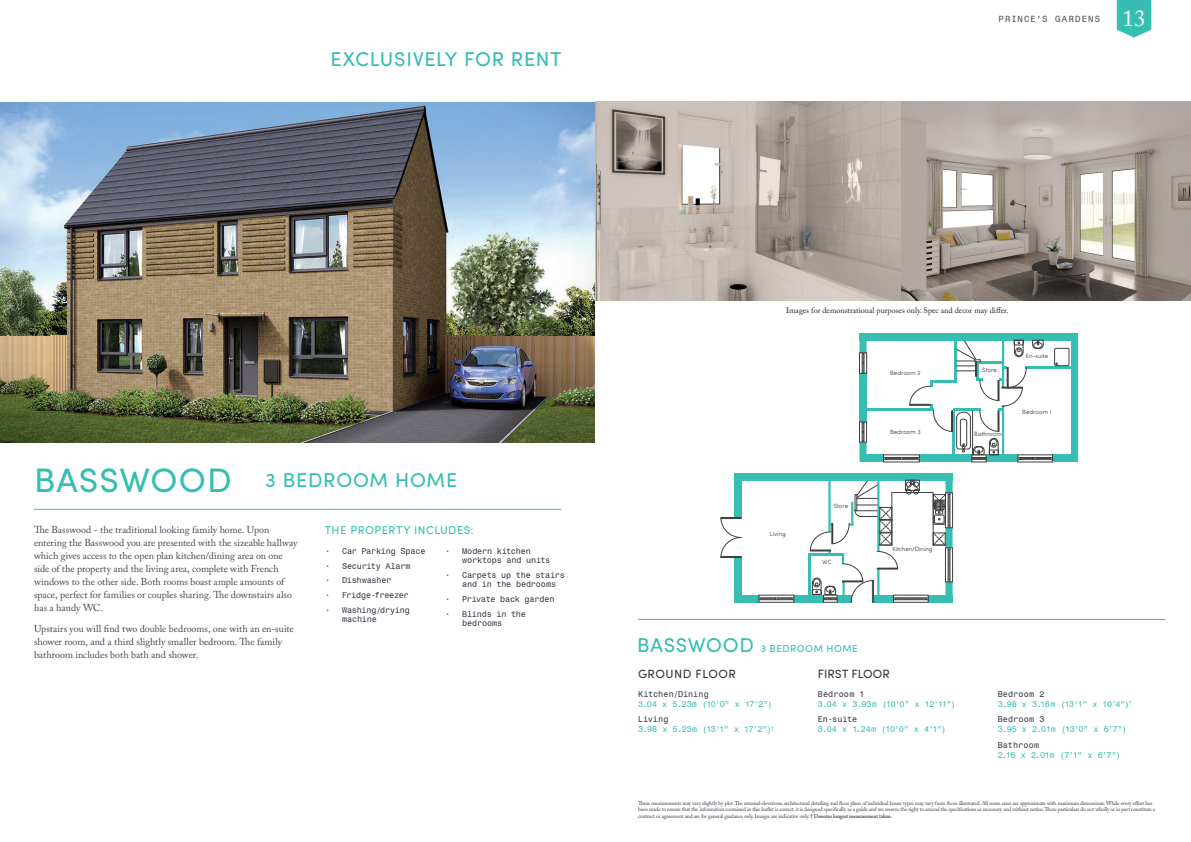
<style>
.page{position:relative;width:1191px;height:842px;background:#fff}
.page>*{position:absolute;margin:0;border:0;box-sizing:border-box;transform-origin:0 0}
.t1{font:23px "Adobe Caslon Pro";color:#fff}
.t2{font:20px "Sofia Pro";letter-spacing:.035em;color:#36beb3}
.t3{font:12px "Sofia Pro";letter-spacing:.04em;color:#323640}
.t4{font:12px "Sofia Pro";letter-spacing:.015em;color:#323640}
.t5{font:11.3px "Sofia Pro";letter-spacing:.04em;color:#36beb3}
.t6{font:10px/13px "Adobe Caslon Pro";letter-spacing:-.005em;color:#42464f}
.t7{font:10px "Sofia Pro";letter-spacing:.05em;color:#36beb3}
.t8{font:9px "Monospace 821 BT";letter-spacing:.125em;color:#4b4c4d}
.t9{font:8.5px/9.4px "Monospace 821 BT";letter-spacing:-.02em;color:#323640}
.t10{font:8.5px/10px "Monospace 821 BT";letter-spacing:-.005em;color:#36beb3}
.t11{font:8.5px "Monospace 821 BT";letter-spacing:-.03em;color:#36beb3}
.t12{font:8.5px "Monospace 821 BT";letter-spacing:.01em;color:#323640}
.t13{font:8.5px "Monospace 821 BT";letter-spacing:.02em;color:#323640}
.t14{font:8px "Adobe Caslon Pro";color:#231f20}
.t15{font:300 6.1px "Sofia Pro Soft";color:#333739}
.t16{font:5.5px/6.6px "Adobe Caslon Pro";letter-spacing:-.025em;color:#323640}
.s1{font-size:34px}
.s2{font-size:20px}
.s3{color:#323640}
.s4{font-weight:600}
</style>
<div class="page">
<svg style="left:1116px;top:0;width:35px;height:38px"></svg>
<img style="left:0;top:102px;width:595px;height:340px">
<hr style="left:34px;top:509px;width:527px;height:1px;background:#36beb3">
<hr style="left:638px;top:619px;width:527px;height:1px;background:#36beb3">
<hr style="left:865px;top:409px;width:68px;height:2px;background:#36beb3">
<hr style="left:1025px;top:366px;width:46px;height:3px;background:#36beb3">
<div style="left:859px;top:333px;width:7px;height:20px;background:#36beb3"></div>
<div style="left:1071px;top:333px;width:7px;height:125px;background:#36beb3"></div>
<div style="left:859px;top:373px;width:7px;height:49px;background:#36beb3"></div>
<div style="left:859px;top:442px;width:7px;height:20px;background:#36beb3"></div>
<div style="left:859px;top:333px;width:219px;height:7px;background:#36beb3"></div>
<div style="left:859px;top:455px;width:24px;height:7px;background:#36beb3"></div>
<div style="left:1052px;top:455px;width:26px;height:7px;background:#36beb3"></div>
<svg style="left:859px;top:353px;width:7px;height:20px"></svg>
<svg style="left:859px;top:422px;width:7px;height:20px"></svg>
<hr style="left:808px;top:553px;width:3px;height:46px;background:#36beb3">
<div style="left:734px;top:473px;width:7px;height:44px;background:#36beb3"></div>
<div style="left:734px;top:557px;width:7px;height:45px;background:#36beb3"></div>
<div style="left:734px;top:473px;width:218px;height:7px;background:#36beb3"></div>
<div style="left:734px;top:595px;width:25px;height:7px;background:#36beb3"></div>
<div style="left:794px;top:595px;width:29px;height:7px;background:#36beb3"></div>
<svg style="left:758px;top:595px;width:36px;height:7px"></svg>
<div style="left:1054px;top:348px;width:15px;height:18px;border:1px solid #3e3e3f;border-radius:2px"></div>
<div style="left:721px;top:517px;width:20px;height:2px;border:1px solid #3e3e3f"></div>
<div style="left:721px;top:556px;width:20px;height:2px;border:1px solid #3e3e3f"></div>
<svg style="left:721px;top:518px;width:20px;height:39px"></svg>
<svg style="left:810px;top:479px;width:142px;height:123px"></svg>
<svg style="left:883px;top:339px;width:174px;height:123px"></svg>
<img style="left:595px;top:102px;width:306px;height:198px">
<svg style="left:901px;top:102px;width:290px;height:198px;background:#aaa29b"></svg>
<h2 class="t2" style="left:330px;top:44px;width:232px">EXCLUSIVELY FOR RENT</h2>
<h3 class="t8" style="left:998px;top:13px;width:103px">PRINCE’S GARDENS</h3>
<h1 class="t1" style="left:1122px;top:5px;width:24px">13</h1>
<h2 class="t2" style="left:34px;top:465px;width:425px"><span class="s1">BASSWOOD</span> 3 BEDROOM HOME</h2>
<h3 class="t5" style="left:325px;top:521px;width:150px">THE PROPERTY INCLUDES:</h3>
<h3 class="t9" style="left:325px;top:546px;width:102px">• Car Parking Space</h3>
<h3 class="t9" style="left:325px;top:561px;width:87px">• Security Alarm</h3>
<h3 class="t9" style="left:325px;top:575px;width:68px">• Dishwasher</h3>
<h3 class="t9" style="left:325px;top:590px;width:85px">• Fridge-freezer</h3>
<h3 class="t9" style="left:342px;top:605px;width:69px;text-indent:-17px">• Washing/drying machine</h3>
<p class="t6" style="left:34px;top:523px;width:265px">The Basswood - the traditional looking family home. Upon entering the Basswood you are presented with the sizeable hallway which gives access to the open plan kitchen/dining area on one side of the property and the living area, complete with French windows to the other side. Both rooms boast ample amounts of space, perfect for families or couples sharing. The downstairs also has a handy WC.</p>
<h3 class="t6" style="left:34px;top:622px;width:261px">Upstairs you will find two double bedrooms, one with an en-suite shower room, and a third slightly smaller bedroom. The family bathroom includes both bath and shower.</h3>
<h3 class="t9" style="left:462px;top:546px;width:90px;text-indent:-17px">• Modern kitchen worktops and units</h3>
<h3 class="t9" style="left:462px;top:570px;width:104px;text-indent:-17px">• Carpets up the stairs and in the bedrooms</h3>
<h3 class="t9" style="left:445px;top:594px;width:111px">• Private back garden</h3>
<h3 class="t9" style="left:462px;top:609px;width:65px;text-indent:-17px">• Blinds in the bedrooms</h3>
<h3 class="t14" style="left:786px;top:305px;width:224px">Images for demonstrational purposes only. Spec and decor may differ.</h3>
<p class="t15" style="left:890px;top:369px;width:32px">Bedroom 2</p>
<p class="t15" style="left:982px;top:366px;width:16px">Store</p>
<p class="t15" style="left:890px;top:428px;width:32px">Bedroom 3</p>
<p class="t15" style="left:974px;top:430px;width:29px">Bathroom</p>
<p class="t15" style="left:1025px;top:352px;width:24px">En-suite</p>
<p class="t15" style="left:1022px;top:407px;width:31px">Bedroom 1</p>
<p class="t15" style="left:770px;top:530px;width:17px">Living</p>
<p class="t15" style="left:833px;top:502px;width:16px">Store</p>
<p class="t15" style="left:822px;top:558px;width:11px">WC</p>
<p class="t15" style="left:892px;top:545px;width:42px">Kitchen/Dining</p>
<h3 class="t7" style="left:637px;top:641px;width:222px"><span class="s2">BASSWOOD</span> 3 BEDROOM HOME</h3>
<h3 class="t12" style="left:638px;top:688px;width:72px">Kitchen/Dining</h3>
<h3 class="t10" style="left:638px;top:699px;width:136px">3.04 x 5.23m (10’0” x 17’2”)</h3>
<h3 class="t10" style="left:638px;top:714px;width:138px"><span class="s3">Living<br></span>3.98 x 5.23m (13’1” x 17’2”)<sup>†</sup></h3>
<h3 class="t3" style="left:638px;top:665px;width:99px">GROUND FLOOR</h3>
<h3 class="t4" style="left:818px;top:665px;width:73px">FIRST FLOOR</h3>
<h3 class="t13" style="left:818px;top:688px;width:48px">Bedroom 1</h3>
<h3 class="t11" style="left:818px;top:698px;width:140px">3.04 x 3.93m (10’0” x 12’11”)</h3>
<h3 class="t9" style="left:818px;top:715px;width:41px">En-suite</h3>
<h3 class="t10" style="left:818px;top:724px;width:130px">3.04 x 1.24m (10’0” x 4’1”)</h3>
<h3 class="t10" style="left:997px;top:689px;width:136px"><span class="s3">Bedroom 2<br></span>3.98 x 3.16m (13’1” x 10’4”)<sup>†</sup></h3>
<h3 class="t13" style="left:997px;top:714px;width:48px">Bedroom 3</h3>
<h3 class="t10" style="left:997px;top:724px;width:131px">3.95 x 2.01m (13’0” x 6’7”)</h3>
<h3 class="t12" style="left:997px;top:740px;width:43px">Bathroom</h3>
<h3 class="t10" style="left:997px;top:750px;width:125px">2.16 x 2.01m (7’1” x 6’7”)</h3>
<p class="t16" style="left:638px;top:799px;width:518px">These measurements may vary slightly by plot. The external elevations, architectural detailing and floor plans of individual house types may vary from those illustrated. All room sizes are approximate with maximum dimensions. While every effort has been made to ensure that the information contained in this leaflet is correct, it is designed specifically as a guide and we reserve the right to amend the specifications as necessary and without notice. These particulars do not wholly or in part constitute a contract or agreement and are for general guidance only. Images are indicative only. <span class="s4">† Denotes longest measurement taken.</span></p>
</div>
